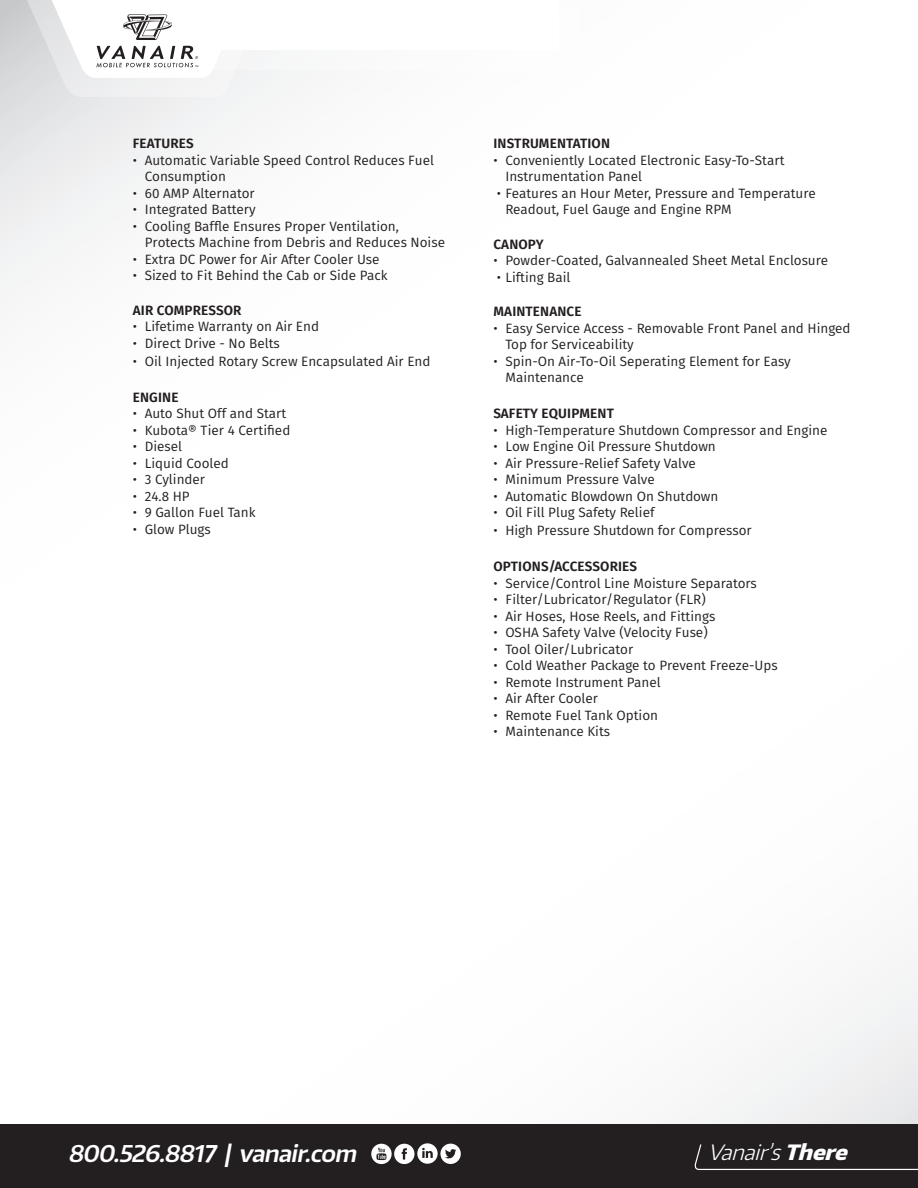
<style>
.page{position:relative;width:918px;height:1188px;background:#fff}
.page>*{position:absolute;margin:0;border:0;box-sizing:border-box;transform-origin:0 0}
.t1{font:italic 600 23.1px "Encode Sans Normal";color:#fff}
.t2{font:italic 300 21.15px "Encode Sans Normal";color:#fff}
.t3{font:13.5px/16.5px "Fira Sans";color:#231f20}
.t4{font:600 13.5px "Fira Sans";letter-spacing:.01em;color:#231f20}
.s1{font-weight:800}
</style>
<div class="page">
<svg style="left:20px;top:0;width:253px;height:98px"></svg>
<div style="left:212px;top:0;width:367px;height:69px;background:#fff"></div>
<div style="left:0;top:1124px;width:918px;height:64px;background:#231f20"></div>
<svg style="left:694px;top:1144px;width:224px;height:26px"></svg>
<svg style="left:371px;top:1143px;width:90px;height:21px"></svg>
<p class="t4" style="left:133px;top:134px;width:62px">FEATURES</p>
<p class="t3" style="left:145px;top:152px;width:291px;text-indent:-12px">• Automatic Variable Speed Control Reduces Fuel<br>Consumption</p>
<p class="t3" style="left:133px;top:185px;width:123px">• 60 AMP Alternator</p>
<p class="t3" style="left:133px;top:201px;width:125px">• Integrated Battery</p>
<p class="t3" style="left:145px;top:218px;width:302px;text-indent:-12px">• Cooling Baffle Ensures Proper Ventilation,<br>Protects Machine from Debris and Reduces Noise</p>
<p class="t3" style="left:133px;top:251px;width:248px">• Extra DC Power for Air After Cooler Use</p>
<p class="t3" style="left:133px;top:267px;width:256px">• Sized to Fit Behind the Cab or Side Pack</p>
<p class="t4" style="left:133px;top:301px;width:110px">AIR COMPRESSOR</p>
<p class="t3" style="left:133px;top:318px;width:188px">• Lifetime Warranty on Air End</p>
<p class="t3" style="left:133px;top:335px;width:149px">• Direct Drive - No Belts</p>
<p class="t3" style="left:133px;top:353px;width:299px">• Oil Injected Rotary Screw Encapsulated Air End</p>
<p class="t4" style="left:133px;top:388px;width:47px">ENGINE</p>
<p class="t3" style="left:133px;top:405px;width:155px">• Auto Shut Off and Start</p>
<p class="t3" style="left:133px;top:422px;width:159px">• Kubota® Tier 4 Certified</p>
<p class="t3" style="left:133px;top:438px;width:51px">• Diesel</p>
<p class="t3" style="left:133px;top:455px;width:97px">• Liquid Cooled</p>
<p class="t3" style="left:133px;top:471px;width:74px">• 3 Cylinder</p>
<p class="t3" style="left:133px;top:488px;width:58px">• 24.8 HP</p>
<p class="t3" style="left:133px;top:504px;width:124px">• 9 Gallon Fuel Tank</p>
<p class="t3" style="left:133px;top:521px;width:80px">• Glow Plugs</p>
<p class="t4" style="left:493px;top:134px;width:118px">INSTRUMENTATION</p>
<p class="t3" style="left:505px;top:152px;width:281px;text-indent:-12px">• Conveniently Located Electronic Easy-To-Start<br>Instrumentation Panel</p>
<p class="t3" style="left:505px;top:185px;width:312px;text-indent:-8px">• Features an Hour Meter, Pressure and Temperature<br>Readout, Fuel Gauge and Engine RPM</p>
<p class="t4" style="left:493px;top:235px;width:52px">CANOPY</p>
<p class="t3" style="left:493px;top:252px;width:336px">• Powder-Coated, Galvannealed Sheet Metal Enclosure</p>
<p class="t3" style="left:497px;top:269px;width:75px">• Lifting Bail</p>
<p class="t4" style="left:493px;top:302px;width:90px">MAINTENANCE</p>
<p class="t3" style="left:505px;top:320px;width:347px;text-indent:-12px">• Easy Service Access - Removable Front Panel and Hinged<br>Top for Serviceability</p>
<p class="t3" style="left:505px;top:353px;width:287px;text-indent:-12px">• Spin-On Air-To-Oil Seperating Element for Easy<br>Maintenance</p>
<p class="t4" style="left:493px;top:404px;width:122px">SAFETY EQUIPMENT</p>
<p class="t3" style="left:493px;top:422px;width:336px">• High-Temperature Shutdown Compressor and Engine</p>
<p class="t3" style="left:493px;top:438px;width:224px">• Low Engine Oil Pressure Shutdown</p>
<p class="t3" style="left:493px;top:455px;width:204px">• Air Pressure-Relief Safety Valve</p>
<p class="t3" style="left:493px;top:471px;width:163px">• Minimum Pressure Valve</p>
<p class="t3" style="left:493px;top:488px;width:227px">• Automatic Blowdown On Shutdown</p>
<p class="t3" style="left:493px;top:504px;width:163px">• Oil Fill Plug Safety Relief</p>
<p class="t3" style="left:493px;top:522px;width:260px">• High Pressure Shutdown for Compressor</p>
<p class="t4" style="left:493px;top:557px;width:145px">OPTIONS/ACCESSORIES</p>
<p class="t3" style="left:493px;top:575px;width:265px">• Service/Control Line Moisture Separators</p>
<p class="t3" style="left:493px;top:591px;width:214px">• Filter/Lubricator/Regulator (FLR)</p>
<p class="t3" style="left:493px;top:608px;width:223px">• Air Hoses, Hose Reels, and Fittings</p>
<p class="t3" style="left:493px;top:624px;width:216px">• OSHA Safety Valve (Velocity Fuse)</p>
<p class="t3" style="left:493px;top:641px;width:141px">• Tool Oiler/Lubricator</p>
<p class="t3" style="left:493px;top:657px;width:286px">• Cold Weather Package to Prevent Freeze-Ups</p>
<p class="t3" style="left:493px;top:674px;width:169px">• Remote Instrument Panel</p>
<p class="t3" style="left:493px;top:690px;width:106px">• Air After Cooler</p>
<p class="t3" style="left:493px;top:707px;width:166px">• Remote Fuel Tank Option</p>
<p class="t3" style="left:493px;top:723px;width:118px">• Maintenance Kits</p>
<p class="t1" style="left:68px;top:1138px;width:295px">800.526.8817 | vanair.com</p>
<p class="t2" style="left:708px;top:1138px;width:147px">Vanair’s <span class="s1">There</span></p>
</div>
